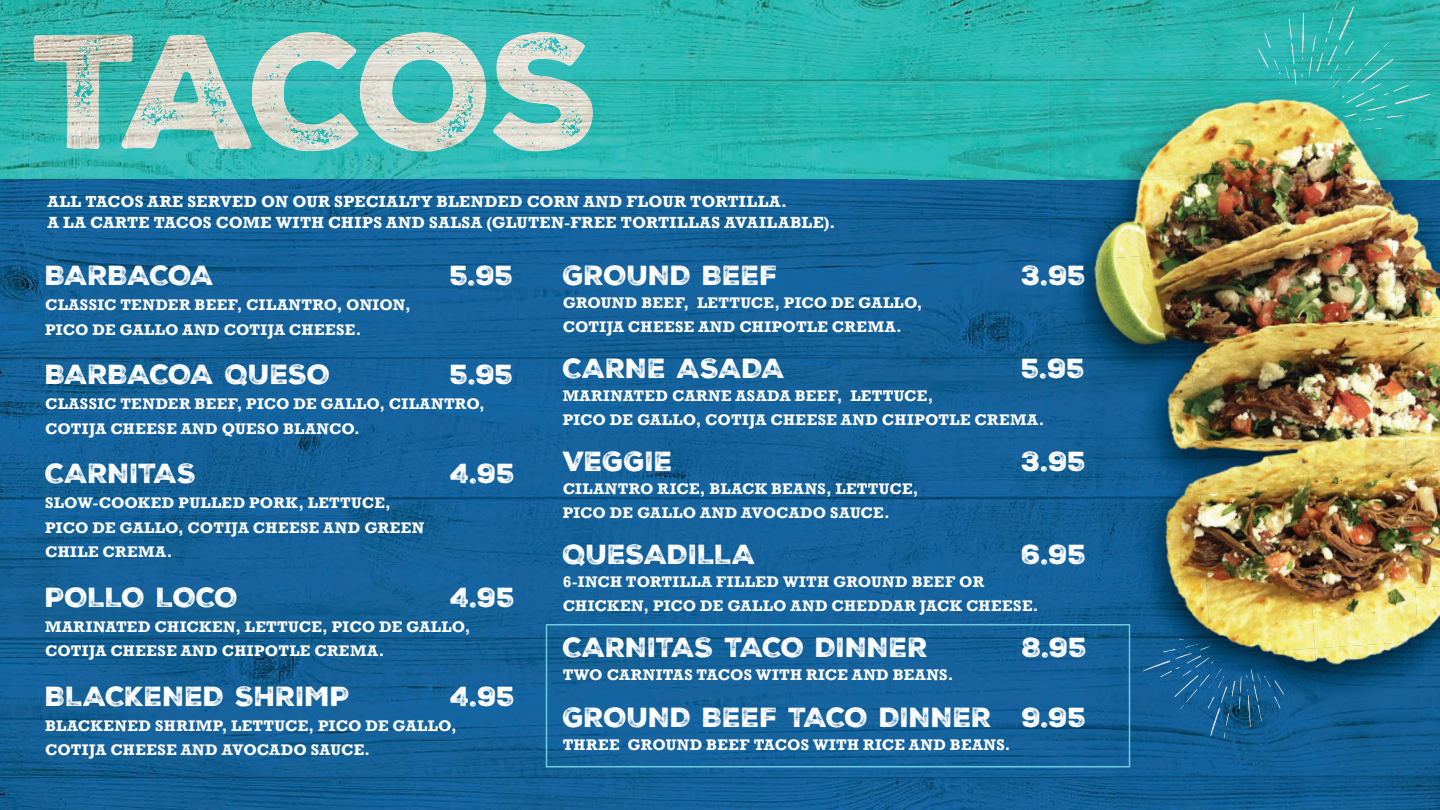
<style>
.page{position:relative;width:1440px;height:810px;background:#fff}
.page>*{position:absolute;margin:0;border:0;box-sizing:border-box;transform-origin:0 0}
.t1{font:26.78px "Nexa Rust Sans Black 2";letter-spacing:-.005em;color:#fff}
.t2{font:26.78px "Nexa Rust Sans Black 2";letter-spacing:-.025em;color:#fff}
.t3{font:26.78px "Nexa Rust Sans Black 2";letter-spacing:-.035em;color:#fff}
.t4{font:700 16.5px/21px "Rockwell";letter-spacing:.025em;color:#fff}
.t5{font:700 15.75px/24.8px "Rockwell";letter-spacing:.02em;color:#fff}
</style>
<div class="page">
<img style="left:0;top:0;width:1066px;height:810px">
<img style="left:34px;top:35px;width:88px;height:114px">
<img style="left:122px;top:35px;width:130px;height:114px">
<img style="left:252px;top:32px;width:106px;height:119px">
<img style="left:360px;top:32px;width:126px;height:119px">
<img style="left:493px;top:32px;width:100px;height:119px">
<img style="left:1066px;top:767px;width:50px;height:43px">
<img style="left:1369px;top:795px;width:71px;height:15px">
<img style="left:1048px;top:70px;width:24px;height:110px">
<img style="left:1048px;top:180px;width:42px;height:444px">
<img style="left:1090px;top:421px;width:12px;height:203px">
<img style="left:1111px;top:721px;width:127px;height:68px">
<img style="left:1238px;top:721px;width:126px;height:51px">
<img style="left:1364px;top:721px;width:76px;height:74px">
<img style="left:1116px;top:772px;width:253px;height:38px">
<img style="left:1063px;top:0;width:108px;height:70px">
<img style="left:1171px;top:0;width:107px;height:49px">
<img style="left:1278px;top:0;width:108px;height:49px">
<img style="left:1386px;top:0;width:54px;height:70px">
<img style="left:1084px;top:49px;width:218px;height:21px">
<img style="left:1068px;top:70px;width:106px;height:67px">
<img style="left:1174px;top:70px;width:106px;height:54px">
<img style="left:1280px;top:70px;width:22px;height:47px">
<img style="left:1394px;top:122px;width:19px;height:58px">
<img style="left:1413px;top:70px;width:27px;height:110px">
<img style="left:1072px;top:124px;width:186px;height:56px">
<img style="left:1258px;top:117px;width:105px;height:63px">
<img style="left:1363px;top:122px;width:31px;height:58px">
<img style="left:1102px;top:169px;width:159px;height:11px">
<img style="left:1075px;top:180px;width:104px;height:80px">
<img style="left:1179px;top:180px;width:105px;height:73px">
<img style="left:1284px;top:180px;width:104px;height:66px">
<img style="left:1388px;top:180px;width:52px;height:137px">
<img style="left:1081px;top:253px;width:103px;height:88px">
<img style="left:1184px;top:246px;width:104px;height:88px">
<img style="left:1288px;top:239px;width:109px;height:88px">
<img style="left:1086px;top:334px;width:103px;height:87px">
<img style="left:1189px;top:327px;width:104px;height:87px">
<img style="left:1293px;top:320px;width:104px;height:87px">
<img style="left:1397px;top:317px;width:43px;height:161px">
<img style="left:1091px;top:414px;width:104px;height:87px">
<img style="left:1195px;top:407px;width:104px;height:87px">
<img style="left:1299px;top:400px;width:109px;height:87px">
<img style="left:1097px;top:494px;width:103px;height:88px">
<img style="left:1200px;top:487px;width:104px;height:88px">
<img style="left:1304px;top:481px;width:104px;height:87px">
<img style="left:1408px;top:478px;width:32px;height:108px">
<img style="left:1102px;top:575px;width:104px;height:80px">
<img style="left:1206px;top:568px;width:103px;height:80px">
<img style="left:1309px;top:561px;width:110px;height:87px">
<img style="left:1415px;top:586px;width:25px;height:135px">
<img style="left:1130px;top:655px;width:13px;height:66px">
<img style="left:1284px;top:648px;width:31px;height:73px">
<img style="left:1315px;top:641px;width:109px;height:80px">
<svg style="left:1258px;top:18px;width:38px;height:67px;background:#33b9b4"></svg>
<svg style="left:1302px;top:1px;width:128px;height:121px;background:#34b7ab"></svg>
<svg style="left:1143px;top:639px;width:141px;height:100px;background:#1c5f8c"></svg>
<svg style="left:546px;top:624px;width:584px;height:143px;background:#16639c"></svg>
<p class="t4" style="left:47px;top:191px;width:789px">ALL TACOS ARE SERVED ON OUR SPECIALTY BLENDED CORN AND FLOUR TORTILLA.<br>A LA CARTE TACOS COME WITH CHIPS AND SALSA (GLUTEN-FREE TORTILLAS AVAILABLE).</p>
<h1 class="t3" style="left:45px;top:257px;width:171px">BARBACOA</h1>
<h1 class="t1" style="left:450px;top:257px;width:65px">5.95</h1>
<p class="t5" style="left:45px;top:292px;width:367px">CLASSIC TENDER BEEF, CILANTRO, ONION,<br>PICO DE GALLO AND COTIJA CHEESE.</p>
<h1 class="t2" style="left:45px;top:356px;width:287px">BARBACOA QUESO</h1>
<h1 class="t1" style="left:450px;top:356px;width:65px">5.95</h1>
<p class="t5" style="left:45px;top:391px;width:441px">CLASSIC TENDER BEEF, PICO DE GALLO, CILANTRO,<br>COTIJA CHEESE AND QUESO BLANCO.</p>
<h1 class="t2" style="left:45px;top:455px;width:153px">CARNITAS</h1>
<h1 class="t1" style="left:450px;top:455px;width:66px">4.95</h1>
<p class="t5" style="left:45px;top:490px;width:381px">SLOW-COOKED PULLED PORK, LETTUCE,<br>PICO DE GALLO, COTIJA CHEESE AND GREEN<br>CHILE CREMA.</p>
<h1 class="t2" style="left:45px;top:579px;width:195px">POLLO LOCO</h1>
<h1 class="t1" style="left:450px;top:579px;width:66px">4.95</h1>
<p class="t5" style="left:45px;top:614px;width:427px">MARINATED CHICKEN, LETTUCE, PICO DE GALLO,<br>COTIJA CHEESE AND CHIPOTLE CREMA.</p>
<h1 class="t1" style="left:45px;top:678px;width:306px">BLACKENED SHRIMP</h1>
<h1 class="t1" style="left:450px;top:678px;width:66px">4.95</h1>
<p class="t5" style="left:45px;top:713px;width:413px">BLACKENED SHRIMP, LETTUCE, PICO DE GALLO,<br>COTIJA CHEESE AND AVOCADO SAUCE.</p>
<h1 class="t1" style="left:563px;top:257px;width:217px">GROUND BEEF</h1>
<h1 class="t1" style="left:1022px;top:257px;width:66px">3.95</h1>
<p class="t5" style="left:563px;top:292px;width:361px;line-height:23.2px">GROUND BEEF, LETTUCE, PICO DE GALLO,<br>COTIJA CHEESE AND CHIPOTLE CREMA.</p>
<h1 class="t2" style="left:563px;top:350px;width:224px">CARNE ASADA</h1>
<h1 class="t1" style="left:1022px;top:350px;width:65px">5.95</h1>
<p class="t5" style="left:563px;top:385px;width:483px;line-height:23.2px">MARINATED CARNE ASADA BEEF, LETTUCE,<br>PICO DE GALLO, COTIJA CHEESE AND CHIPOTLE CREMA.</p>
<h1 class="t1" style="left:563px;top:443px;width:112px">VEGGIE</h1>
<h1 class="t1" style="left:1022px;top:443px;width:66px">3.95</h1>
<p class="t5" style="left:563px;top:478px;width:357px;line-height:23.2px">CILANTRO RICE, BLACK BEANS, LETTUCE,<br>PICO DE GALLO AND AVOCADO SAUCE.</p>
<h1 class="t1" style="left:563px;top:536px;width:195px">QUESADILLA</h1>
<h1 class="t1" style="left:1022px;top:536px;width:66px">6.95</h1>
<p class="t5" style="left:563px;top:571px;width:477px;line-height:23.2px">6-INCH TORTILLA FILLED WITH GROUND BEEF OR<br>CHICKEN, PICO DE GALLO AND CHEDDAR JACK CHEESE.</p>
<h1 class="t1" style="left:563px;top:629px;width:367px">CARNITAS TACO DINNER</h1>
<h1 class="t1" style="left:1022px;top:629px;width:67px">8.95</h1>
<p class="t5" style="left:563px;top:663px;width:392px">TWO CARNITAS TACOS WITH RICE AND BEANS.</p>
<h1 class="t1" style="left:563px;top:699px;width:525px">GROUND BEEF TACO DINNER 9.95</h1>
<p class="t5" style="left:563px;top:733px;width:449px">THREE GROUND BEEF TACOS WITH RICE AND BEANS.</p>
</div>
